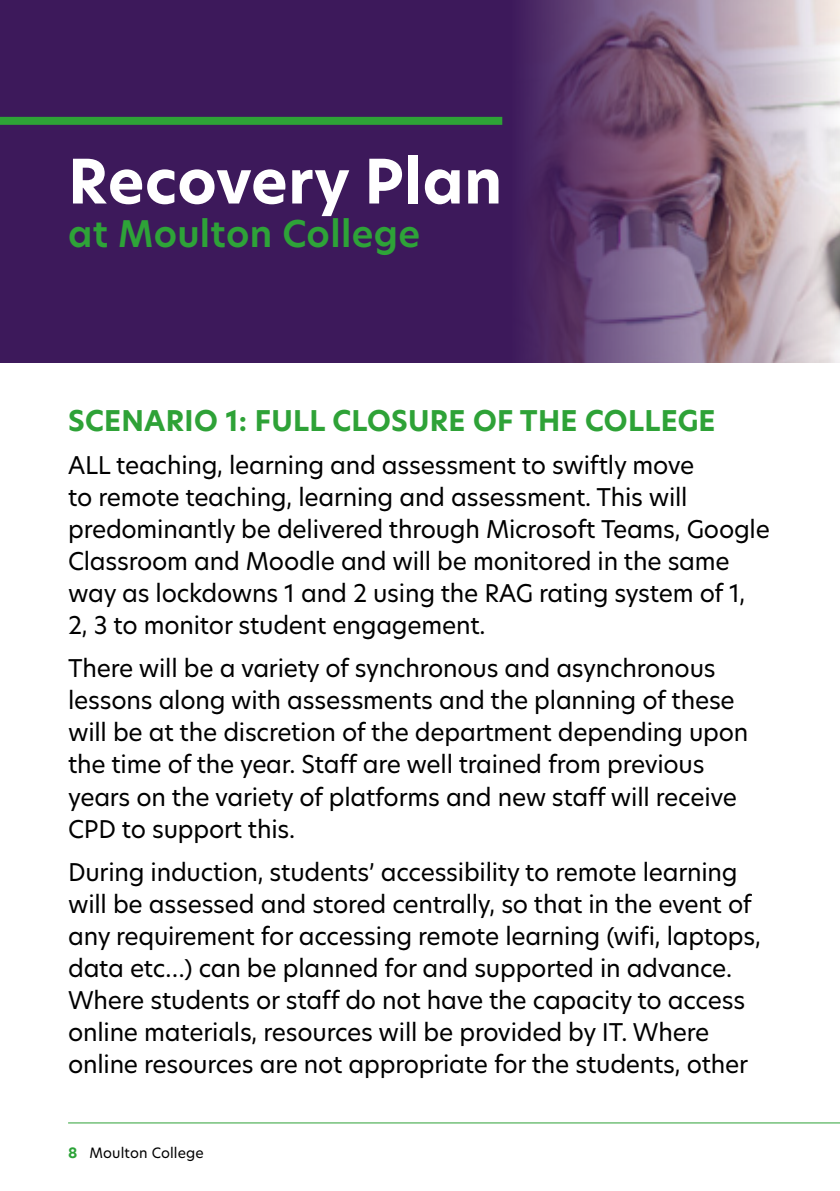
<style>
.page{position:relative;width:840px;height:1191px;background:#fff}
.page>*{position:absolute;margin:0;border:0;box-sizing:border-box;transform-origin:0 0}
.t1{font:700 60px "Hero New";letter-spacing:.01em;color:#fff}
.t2{font:600 36px "Hero New";letter-spacing:.01em;color:#2ea338}
.t3{font:700 28px "Hero New";letter-spacing:.01em;color:#2ea237}
.t4{font:24px/32px "Hero New";letter-spacing:-.01em;color:#000}
.t5{font:14px "Hero New";letter-spacing:.01em;color:#000}
.s1{font-weight:700;color:#2ca338}
</style>
<div class="page">
<hr style="left:68px;top:1122px;width:771px;height:1px;background:#2ea237">
<svg style="left:0;top:0;width:839px;height:363px;background:#5c3c6e"></svg>
<div style="left:0;top:117px;width:502px;height:8px;background:#2ea237"></div>
<h1 class="t1" style="left:68px;top:141px;width:435px">Recovery Plan</h1>
<h2 class="t2" style="left:68px;top:209px;width:353px">at Moulton College</h2>
<p class="t3" style="left:68px;top:401px;width:648px">SCENARIO 1: FULL CLOSURE OF THE COLLEGE</p>
<p class="t4" style="left:68px;top:449px;width:703px">ALL teaching, learning and assessment to swiftly move<br>to remote teaching, learning and assessment. This will predominantly be delivered through Microsoft Teams, Google Classroom and Moodle and will be monitored in the same way as lockdowns 1 and 2 using the RAG rating system of 1, 2, 3 to monitor student engagement.</p>
<p class="t4" style="left:68px;top:652px;width:681px">There will be a variety of synchronous and asynchronous lessons along with assessments and the planning of these will be at the discretion of the department depending upon the time of the year. Staff are well trained from previous years on the variety of platforms and new staff will receive CPD to support this.</p>
<p class="t4" style="left:68px;top:855px;width:694px">During induction, students’ accessibility to remote learning will be assessed and stored centrally, so that in the event of any requirement for accessing remote learning (wifi, laptops, data etc…) can be planned for and supported in advance.<br>Where students or staff do not have the capacity to access online materials, resources will be provided by IT. Where online resources are not appropriate for the students, other</p>
<p class="t5" style="left:68px;top:1143px;width:137px"><span class="s1">8</span> Moulton College</p>
</div>
